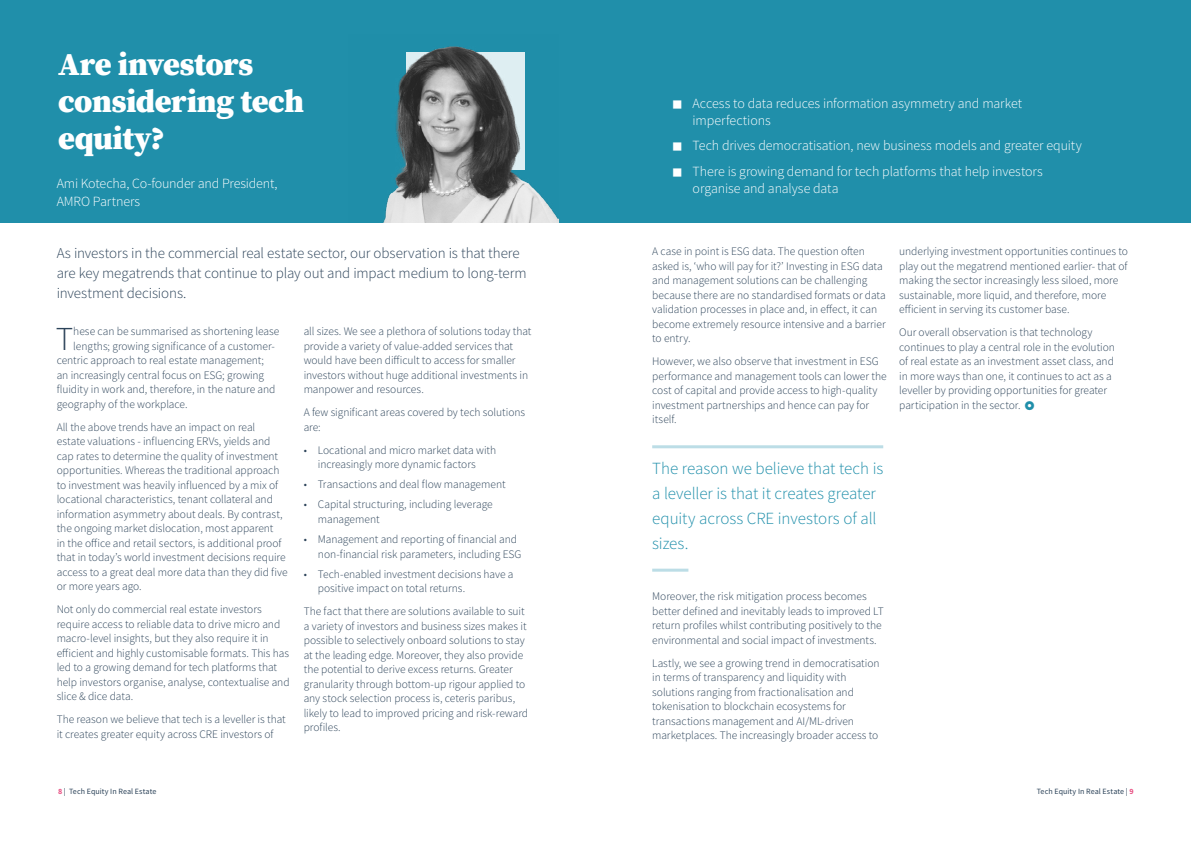
<style>
.page{position:relative;width:1191px;height:842px;background:#fff}
.page>*{position:absolute;margin:0;border:0;box-sizing:border-box;transform-origin:0 0}
.t1{font:33.5px "Source Sans Variable";color:#2c4359}
.t2{font:32px/37px "Source Serif Variable";letter-spacing:-.015em;color:#fff}
.t3{font:17px/25px "Source Sans Variable";letter-spacing:-.005em;color:#208faa}
.t4{font:15px/20px "Source Sans Variable";letter-spacing:-.01em;color:#2c4359}
.t5{font:14px/17px "Source Sans Variable";letter-spacing:-.01em;color:#fff}
.t6{font:300 14px/18px "Source Sans Pro";letter-spacing:-.015em;color:#fff}
.t7{font:11.5px/14.5px "Source Sans Variable";letter-spacing:-.005em;color:#2c4359}
.t8{font:8px "Source Sans Pro";letter-spacing:.01em;color:#2c4359}
.s1{font-size:10px}
.s2{font-weight:700;color:#e85284}
</style>
<div class="page">
<div style="left:0;top:0;width:1191px;height:223px;background:#208faa"></div>
<hr style="left:652px;top:445px;width:231px;height:3px;background:#bcdde6">
<hr style="left:652px;top:569px;width:36px;height:3px;background:#bcdde6">
<img style="left:383px;top:46px;width:175px;height:177px">
<h2 class="t2" style="left:58px;top:46px;width:247px">Are investors considering tech equity?</h2>
<p class="t6" style="left:57px;top:174px;width:222px">Ami Kotecha, Co-founder and President,<br>AMRO Partners</p>
<h3 class="t4" style="left:57px;top:243px;width:471px">As investors in the commercial real estate sector, our observation is that there are key megatrends that continue to play out and impact medium to long-term investment decisions.</h3>
<h1 class="t1" style="left:56px;top:318px;width:19px">T</h1>
<p class="t7" style="left:73px;top:324px;width:208px">hese can be summarised as shortening lease</p>
<p class="t7" style="left:304px;top:324px;width:229px">all sizes. We see a plethora of solutions today that provide a variety of value-added services that would have been difficult to access for smaller investors without huge additional investments in manpower and resources.</p>
<p class="t7" style="left:304px;top:405px;width:223px">A few significant areas covered by tech solutions are:</p>
<p class="t7" style="left:304px;top:443px;width:194px;text-align:center">• Locational and micro market data with increasingly more dynamic factors</p>
<p class="t7" style="left:304px;top:477px;width:203px">• Transactions and deal flow management</p>
<p class="t7" style="left:318px;top:497px;width:176px;text-indent:-14px">• Capital structuring, including leverage management</p>
<p class="t7" style="left:318px;top:532px;width:205px;text-indent:-14px">• Management and reporting of financial and non-financial risk parameters, including ESG</p>
<p class="t7" style="left:318px;top:567px;width:197px;text-indent:-14px">• Tech-enabled investment decisions have a positive impact on total returns.</p>
<p class="t7" style="left:304px;top:604px;width:226px">The fact that there are solutions available to suit a variety of investors and business sizes makes it possible to selectively onboard solutions to stay at the leading edge. Moreover, they also provide the potential to derive excess returns. Greater granularity through bottom-up rigour applied to any stock selection process is, ceteris paribus, likely to lead to improved pricing and risk-reward profiles.</p>
<p class="t7" style="left:73px;top:339px;width:203px">lengths; growing significance of a customer-</p>
<p class="t7" style="left:57px;top:353px;width:209px">centric approach to real estate management;</p>
<p class="t7" style="left:57px;top:368px;width:209px">an increasingly central focus on ESG; growing</p>
<p class="t7" style="left:57px;top:382px;width:220px">fluidity in work and, therefore, in the nature and</p>
<p class="t7" style="left:57px;top:397px;width:132px">geography of the workplace.</p>
<p class="t7" style="left:57px;top:420px;width:232px">All the above trends have an impact on real<br>estate valuations - influencing ERVs, yields and cap rates to determine the quality of investment opportunities. Whereas the traditional approach to investment was heavily influenced by a mix of locational characteristics, tenant collateral and information asymmetry about deals. By contrast, the ongoing market dislocation, most apparent<br>in the office and retail sectors, is additional proof that in today’s world investment decisions require access to a great deal more data than they did five or more years ago.</p>
<p class="t7" style="left:57px;top:602px;width:234px">Not only do commercial real estate investors require access to reliable data to drive micro and macro-level insights, but they also require it in efficient and highly customisable formats. This has led to a growing demand for tech platforms that help investors organise, analyse, contextualise and slice &amp; dice data.</p>
<p class="t7" style="left:57px;top:712px;width:230px">The reason we believe that tech is a leveller is that it creates greater equity across CRE investors of</p>
<p class="t5" style="left:692px;top:95px;width:331px;text-indent:-20px"><span class="s1">■</span> Access to data reduces information asymmetry and market imperfections</p>
<p class="t5" style="left:673px;top:137px;width:410px"><span class="s1">■</span> Tech drives democratisation, new business models and greater equity</p>
<p class="t5" style="left:692px;top:163px;width:352px;text-indent:-20px"><span class="s1">■</span> There is growing demand for tech platforms that help investors organise and analyse data</p>
<p class="t5" style="left:673px;top:100px;width:288px"><span class="s1">■</span> Vestibulum id ligula porta felis euismod semper.</p>
<p class="t5" style="left:692px;top:143px;width:219px">consectetur purus sit amet fermentum.</p>
<p class="t5" style="left:692px;top:168px;width:335px;text-indent:-20px"><span class="s1">■</span> Aenean eu leo quam. Pellentesque ornare sem lacinia quam venenatis vestibulum. Integer posuere erat a ante.</p>
<p class="t7" style="left:652px;top:244px;width:235px">A case in point is ESG data. The question often asked is, ‘who will pay for it?’ Investing in ESG data and management solutions can be challenging because there are no standardised formats or data validation processes in place and, in effect, it can become extremely resource intensive and a barrier to entry.</p>
<p class="t7" style="left:652px;top:354px;width:236px">However, we also observe that investment in ESG performance and management tools can lower the cost of capital and provide access to high-quality investment partnerships and hence can pay for itself.</p>
<h3 class="t3" style="left:652px;top:456px;width:233px">The reason we believe that tech is a leveller is that it creates greater equity across CRE investors of all sizes.</h3>
<p class="t7" style="left:899px;top:244px;width:230px">underlying investment opportunities continues to play out the megatrend mentioned earlier- that of making the sector increasingly less siloed, more sustainable, more liquid, and therefore, more efficient in serving its customer base.</p>
<p class="t7" style="left:899px;top:325px;width:217px">Our overall observation is that technology continues to play a central role in the evolution of real estate as an investment asset class, and in more ways than one, it continues to act as a leveller by providing opportunities for greater participation in the sector.</p>
<p class="t7" style="left:652px;top:589px;width:233px">Moreover, the risk mitigation process becomes better defined and inevitably leads to improved LT return profiles whilst contributing positively to the environmental and social impact of investments.</p>
<p class="t7" style="left:652px;top:656px;width:229px">Lastly, we see a growing trend in democratisation in terms of transparency and liquidity with solutions ranging from fractionalisation and tokenisation to blockchain ecosystems for transactions management and AI/ML-driven marketplaces. The increasingly broader access to</p>
<p class="t8" style="left:58px;top:787px;width:100px"><span class="s2">8</span> | Tech Equity In Real Estate</p>
<p class="t8" style="left:1036px;top:787px;width:98px">Tech Equity In Real Estate | <span class="s2">9</span></p>
</div>
